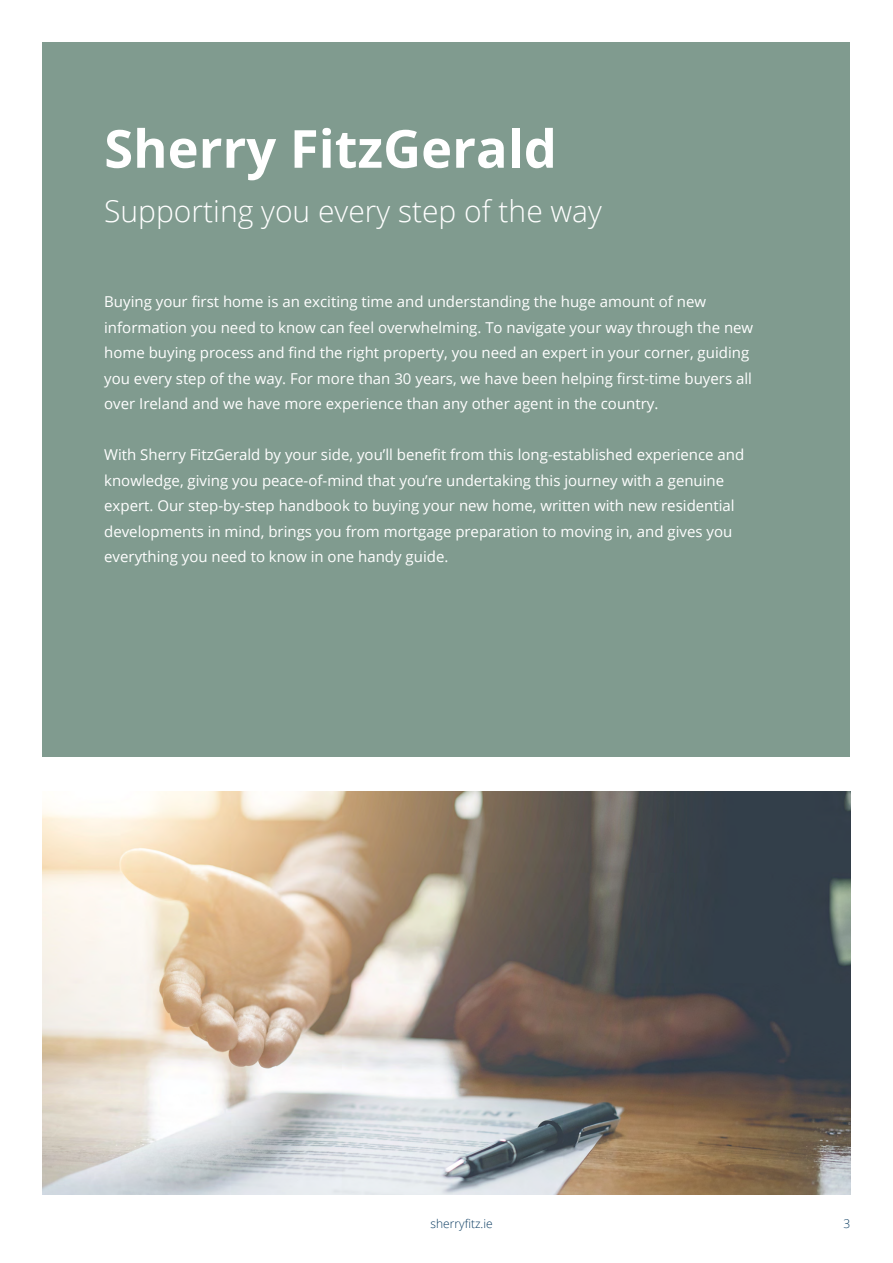
<style>
.page{position:relative;width:893px;height:1263px;background:#fff}
.page>*{position:absolute;margin:0;border:0;box-sizing:border-box;transform-origin:0 0}
.t1{font:700 52.5px "Open Sans";color:#fff}
.t2{font:300 30px "Open Sans";color:#fff}
.t3{font:15px/25.5px "Open Sans";color:#fff}
.t4{font:300 12px "Open Sans";color:#0b3c61}
</style>
<div class="page">
<div style="left:43px;top:43px;width:807px;height:714px;background:#809b8f"></div>
<img style="left:43px;top:792px;width:807px;height:403px">
<h1 class="t1" style="left:104px;top:112px;width:454px">Sherry FitzGerald</h1>
<h2 class="t2" style="left:104px;top:190px;width:499px">Supporting you every step of the way</h2>
<p class="t3" style="left:104px;top:288px;width:651px">Buying your first home is an exciting time and understanding the huge amount of new information you need to know can feel overwhelming. To navigate your way through the new home buying process and find the right property, you need an expert in your corner, guiding you every step of the way. For more than 30 years, we have been helping first-time buyers all over Ireland and we have more experience than any other agent in the country.</p>
<p class="t3" style="left:104px;top:441px;width:642px">With Sherry FitzGerald by your side, you’ll benefit from this long-established experience and knowledge, giving you peace-of-mind that you’re undertaking this journey with a genuine expert. Our step-by-step handbook to buying your new home, written with new residential developments in mind, brings you from mortgage preparation to moving in, and gives you everything you need to know in one handy guide.</p>
<p class="t4" style="left:431px;top:1215px;width:64px">sherryfitz.ie</p>
<p class="t4" style="left:844px;top:1215px;width:8px">3</p>
</div>
